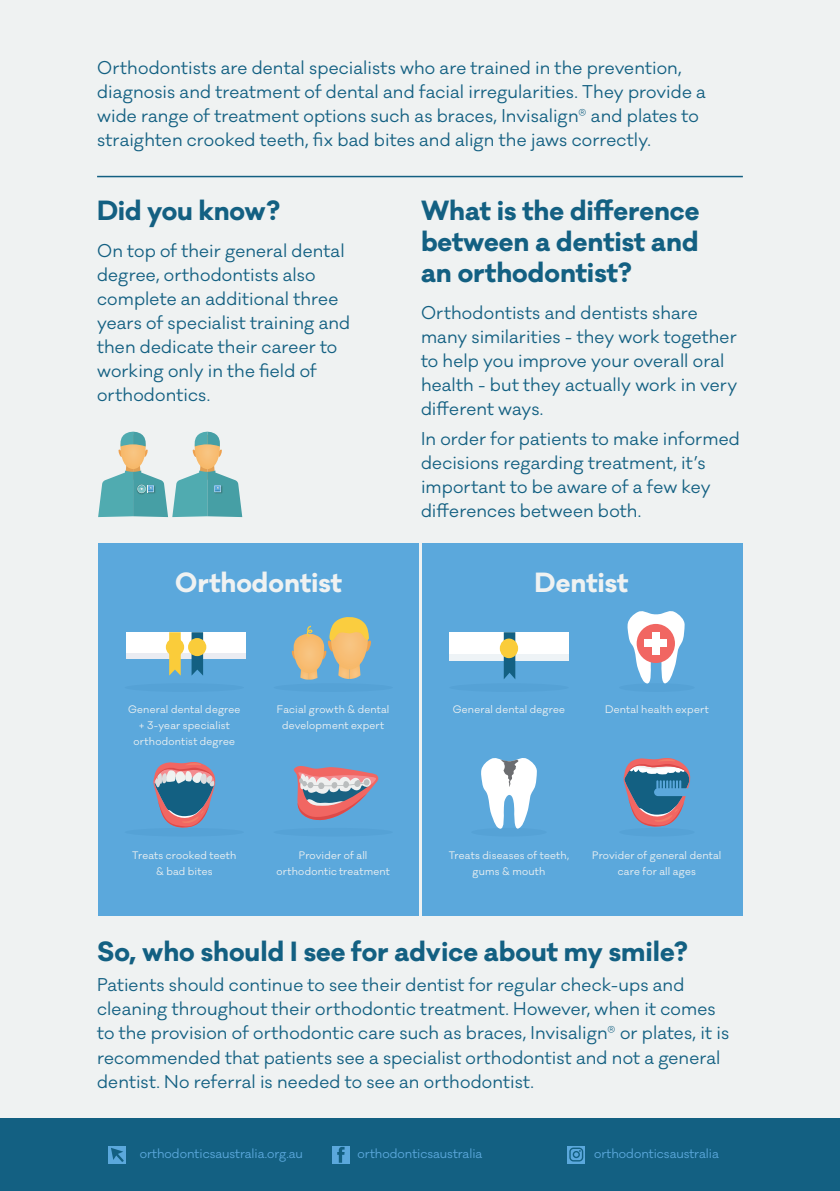
<style>
.page{position:relative;width:840px;height:1191px;background:#fff}
.page>*{position:absolute;margin:0;border:0;box-sizing:border-box;transform-origin:0 0}
.t1{font:700 25.6px/30.6px "Galano Classic";color:#136082;text-align:justify}
.t2{font:700 25.6px "Galano Classic";color:#eff2f2}
.t3{font:17px/24px "Galano Classic";letter-spacing:.01em;color:#136082}
.t4{font:12px "Galano Classic";color:#5ba8dc}
.grey{font:10px/16px "Galano Classic";letter-spacing:.02em;color:#eff2f2;text-align:center}
</style>
<div class="page">
<div style="left:0;top:1117px;width:839px;height:74px;background:#136082"></div>
<div style="left:0;top:0;width:839px;height:1117px;background:#eff2f2"></div>
<div style="left:98px;top:543px;width:321px;height:373px;background:#5ba8dc"></div>
<div style="left:422px;top:543px;width:320px;height:373px;background:#5ba8dc"></div>
<div style="left:127px;top:632px;width:119px;height:26px;background:#fff"></div>
<div style="left:127px;top:653px;width:119px;height:5px;background:#eaecf2"></div>
<svg style="left:191px;top:632px;width:12px;height:43px"></svg>
<svg style="left:169px;top:632px;width:12px;height:43px"></svg>
<div style="left:188px;top:638px;width:18px;height:18px;background:#facc3a;border-radius:50%"></div>
<div style="left:166px;top:638px;width:18px;height:18px;background:#facc3a;border-radius:50%"></div>
<svg style="left:291px;top:617px;width:80px;height:62px"></svg>
<hr style="left:97px;top:176px;width:645px;height:1px;background:#136082">
<div style="left:332px;top:1145px;width:17px;height:18px;background:#5ba8dc"></div>
<svg style="left:337px;top:1146px;width:7px;height:16px"></svg>
<div style="left:108px;top:1145px;width:18px;height:18px;background:#5ba8dc"></div>
<svg style="left:111px;top:1148px;width:13px;height:13px"></svg>
<svg style="left:567px;top:1146px;width:18px;height:17px"></svg>
<svg style="left:569px;top:1147px;width:14px;height:14px"></svg>
<div style="left:618px;top:683px;width:76px;height:9px;background:#55a2d6;border-radius:50%"></div>
<div style="left:471px;top:828px;width:75px;height:8px;background:#55a2d6;border-radius:50%"></div>
<div style="left:449px;top:632px;width:119px;height:29px;background:#fff"></div>
<div style="left:449px;top:654px;width:119px;height:7px;background:#eef3f6"></div>
<svg style="left:503px;top:632px;width:12px;height:47px"></svg>
<div style="left:499px;top:638px;width:19px;height:20px;background:#facc3a;border-radius:50%"></div>
<div style="left:124px;top:683px;width:120px;height:9px;background:#55a2d6;border-radius:50%"></div>
<div style="left:273px;top:828px;width:119px;height:8px;background:#55a2d6;border-radius:50%"></div>
<div style="left:124px;top:828px;width:120px;height:8px;background:#55a2d6;border-radius:50%"></div>
<div style="left:273px;top:683px;width:119px;height:9px;background:#55a2d6;border-radius:50%"></div>
<div style="left:618px;top:828px;width:76px;height:8px;background:#55a2d6;border-radius:50%"></div>
<div style="left:449px;top:683px;width:119px;height:9px;background:#55a2d6;border-radius:50%"></div>
<svg style="left:293px;top:766px;width:85px;height:55px"></svg>
<svg style="left:481px;top:758px;width:55px;height:71px"></svg>
<svg style="left:623px;top:758px;width:68px;height:69px"></svg>
<svg style="left:194px;top:435px;width:26px;height:34px"></svg>
<svg style="left:192px;top:431px;width:30px;height:27px"></svg>
<svg style="left:120px;top:435px;width:26px;height:34px"></svg>
<svg style="left:118px;top:431px;width:30px;height:27px"></svg>
<svg style="left:98px;top:464px;width:144px;height:53px"></svg>
<svg style="left:153px;top:762px;width:63px;height:66px"></svg>
<svg style="left:627px;top:611px;width:57px;height:73px"></svg>
<div style="left:636px;top:624px;width:38px;height:39px;background:#f16662;border-radius:50%"></div>
<div style="left:644px;top:640px;width:22px;height:7px;background:#fff"></div>
<div style="left:651px;top:632px;width:8px;height:22px;background:#fff"></div>
<p class="t3" style="left:97px;top:56px;width:610px">Orthodontists are dental specialists who are trained in the prevention, diagnosis and treatment of dental and facial irregularities. They provide a wide range of treatment options such as braces, Invisalign® and plates to straighten crooked teeth, fix bad bites and align the jaws correctly.</p>
<p class="t1" style="left:97px;top:196px;width:184px">Did you know?</p>
<p class="t1" style="left:421px;top:196px;width:280px">What is the difference between a dentist and an orthodontist?</p>
<p class="t3" style="left:97px;top:239px;width:254px">On top of their general dental degree, orthodontists also complete an additional three years of specialist training and then dedicate their career to working only in the field of orthodontics.</p>
<p class="t3" style="left:421px;top:301px;width:318px">Orthodontists and dentists share many similarities - they work together to help you improve your overall oral health - but they actually work in very different ways.</p>
<p class="t3" style="left:421px;top:426px;width:320px">In order for patients to make informed decisions regarding treatment, it’s important to be aware of a few key differences between both.</p>
<p class="t2" style="left:175px;top:565px;width:168px">Orthodontist</p>
<p class="t2" style="left:534px;top:565px;width:95px">Dentist</p>
<p class="grey" style="left:128px;top:701px;width:114px">General dental degree + 3-year specialist orthodontist degree</p>
<p class="grey" style="left:277px;top:701px;width:114px">Facial growth &amp; dental</p>
<p class="grey" style="left:452px;top:701px;width:114px">General dental degree</p>
<p class="grey" style="left:282px;top:717px;width:103px">development expert</p>
<p class="grey" style="left:604px;top:701px;width:105px">Dental health expert</p>
<p class="grey" style="left:132px;top:847px;width:105px">Treats crooked teeth &amp; bad bites</p>
<p class="grey" style="left:448px;top:847px;width:122px">Treats diseases of teeth, gums &amp; mouth</p>
<p class="grey" style="left:276px;top:847px;width:115px">Provider of all orthodontic treatment</p>
<p class="grey" style="left:592px;top:847px;width:131px">Provider of general dental care for all ages</p>
<p class="t1" style="left:97px;top:936px;width:591px">So, who should I see for advice about my smile?</p>
<p class="t3" style="left:97px;top:973px;width:633px">Patients should continue to see their dentist for regular check-ups and cleaning throughout their orthodontic treatment. However, when it comes to the provision of orthodontic care such as braces, Invisalign® or plates, it is recommended that patients see a specialist orthodontist and not a general dentist. No referral is needed to see an orthodontist.</p>
<p class="t4" style="left:140px;top:1145px;width:165px">orthodonticsaustralia.org.au</p>
<p class="t4" style="left:357px;top:1145px;width:126px">orthodonticsaustralia</p>
<p class="t4" style="left:593px;top:1145px;width:126px">orthodonticsaustralia</p>
</div>
